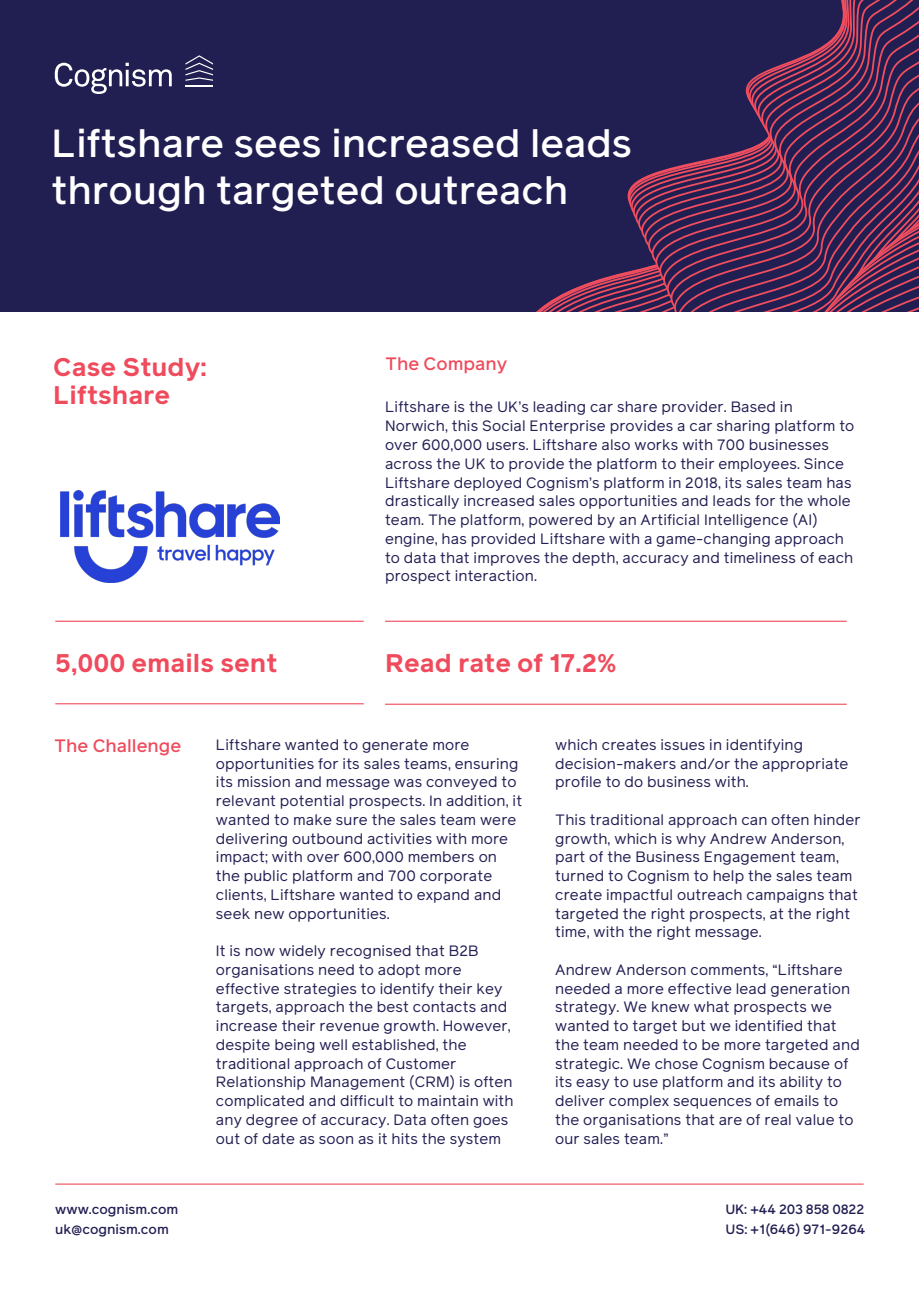
<style>
.page{position:relative;width:919px;height:1289px;background:#fff}
.page>*{position:absolute;margin:0;border:0;box-sizing:border-box;transform-origin:0 0}
.t1{font:500 39.15px/47px "Reader Pro";color:#fff}
.t2{font:700 25.5px/27.6px "Reader Pro";color:#ef4b5c}
.t3{font:500 18px "Reader Pro";color:#ef4b5c}
.t4{font:15px/18.8px "Reader Pro";letter-spacing:.01em;color:#221f53}
.t5{font:500 13.5px/19.2px "Reader Pro";color:#221f53}
</style>
<div class="page">
<div style="left:0;top:0;width:918px;height:312px;background:#211e52"></div>
<hr style="left:55px;top:620px;width:309px;height:1px;background:#ef4b5c">
<hr style="left:55px;top:703px;width:309px;height:1px;background:#ef4b5c">
<hr style="left:385px;top:703px;width:461px;height:1px;background:#ef4b5c">
<hr style="left:385px;top:620px;width:461px;height:1px;background:#ef4b5c">
<svg style="left:827px;top:32px;width:91px;height:11px"></svg>
<svg style="left:805px;top:43px;width:113px;height:12px"></svg>
<svg style="left:778px;top:55px;width:140px;height:11px"></svg>
<svg style="left:755px;top:66px;width:163px;height:11px"></svg>
<svg style="left:747px;top:77px;width:171px;height:7px"></svg>
<svg style="left:745px;top:84px;width:173px;height:6px"></svg>
<svg style="left:745px;top:90px;width:173px;height:6px"></svg>
<svg style="left:747px;top:96px;width:165px;height:5px"></svg>
<svg style="left:749px;top:101px;width:169px;height:5px"></svg>
<svg style="left:764px;top:128px;width:150px;height:6px"></svg>
<svg style="left:763px;top:134px;width:155px;height:7px"></svg>
<svg style="left:747px;top:141px;width:170px;height:8px"></svg>
<svg style="left:714px;top:149px;width:204px;height:9px"></svg>
<svg style="left:670px;top:158px;width:248px;height:10px"></svg>
<svg style="left:640px;top:168px;width:278px;height:11px"></svg>
<svg style="left:629px;top:179px;width:289px;height:11px"></svg>
<svg style="left:627px;top:190px;width:291px;height:12px"></svg>
<svg style="left:628px;top:202px;width:290px;height:12px"></svg>
<svg style="left:536px;top:214px;width:382px;height:98px"></svg>
<img style="left:60px;top:490px;width:219px;height:92px">
<svg style="left:55px;top:63px;width:117px;height:31px"></svg>
<svg style="left:185px;top:55px;width:28px;height:31px"></svg>
<hr style="left:55px;top:1183px;width:808px;height:1px;background:#ef4b5c">
<h1 class="t1" style="left:52px;top:119px;width:582px">Liftshare sees increased leads through targeted outreach</h1>
<h2 class="t2" style="left:53px;top:353px;width:155px">Case Study:<br>Liftshare</h2>
<p class="t3" style="left:385px;top:351px;width:124px">The Company</p>
<p class="t4" style="left:385px;top:397px;width:471px">Liftshare is the UK’s leading car share provider. Based in Norwich, this Social Enterprise provides a car sharing platform to over 600,000 users. Liftshare also works with 700 businesses across the UK to provide the platform to their employees. Since Liftshare deployed Cognism’s platform in 2018, its sales team has drastically increased sales opportunities and leads for the whole team. The platform, powered by an Artificial Intelligence (AI) engine, has provided Liftshare with a game-changing approach to data that improves the depth, accuracy and timeliness of each prospect interaction.</p>
<h2 class="t2" style="left:55px;top:648px;width:224px">5,000 emails sent</h2>
<h2 class="t2" style="left:385px;top:648px;width:233px">Read rate of 17.2%</h2>
<p class="t3" style="left:54px;top:733px;width:129px">The Challenge</p>
<p class="t5" style="left:55px;top:1199px;width:124px">www.cognism.com uk@cognism.com</p>
<p class="t4" style="left:216px;top:735px;width:307px">Liftshare wanted to generate more opportunities for its sales teams, ensuring its mission and message was conveyed to relevant potential prospects. In addition, it wanted to make sure the sales team were delivering outbound activities with more impact; with over 600,000 members on the public platform and 700 corporate clients, Liftshare wanted to expand and seek new opportunities.</p>
<p class="t4" style="left:216px;top:941px;width:299px">It is now widely recognised that B2B organisations need to adopt more effective strategies to identify their key targets, approach the best contacts and increase their revenue growth. However, despite being well established, the traditional approach of Customer Relationship Management (CRM) is often complicated and difficult to maintain with any degree of accuracy. Data often goes out of date as soon as it hits the system</p>
<p class="t4" style="left:555px;top:735px;width:295px">which creates issues in identifying decision-makers and/or the appropriate profile to do business with.</p>
<p class="t4" style="left:555px;top:810px;width:307px">This traditional approach can often hinder growth, which is why Andrew Anderson, part of the Business Engagement team, turned to Cognism to help the sales team create impactful outreach campaigns that targeted the right prospects, at the right time, with the right message.</p>
<p class="t4" style="left:555px;top:960px;width:306px">Andrew Anderson comments, “Liftshare needed a more effective lead generation strategy. We knew what prospects we wanted to target but we identified that the team needed to be more targeted and strategic. We chose Cognism because of its easy to use platform and its ability to deliver complex sequences of emails to the organisations that are of real value to our sales team.”</p>
<p class="t5" style="left:725px;top:1199px;width:142px">UK: +44 203 858 0822<br>US: +1(646) 971-9264</p>
</div>
